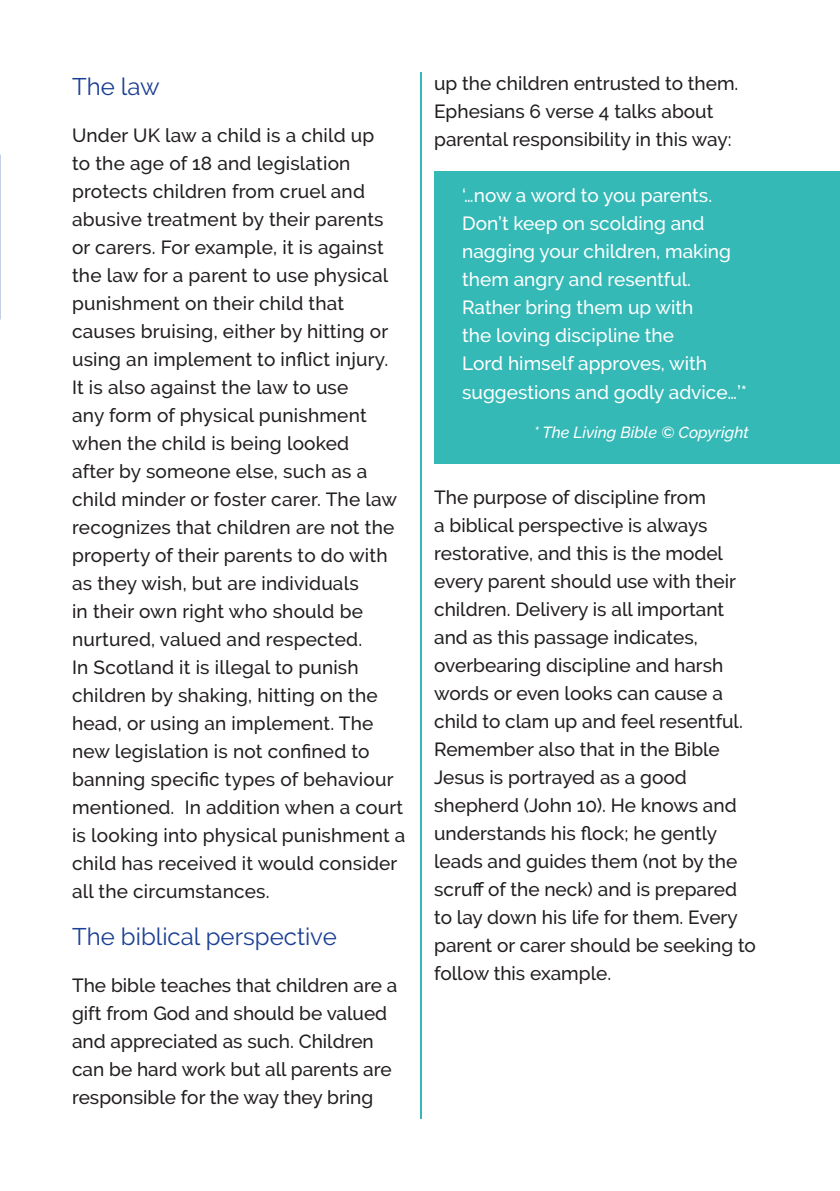
<style>
.page{position:relative;width:840px;height:1191px;background:#fff}
.page>*{position:absolute;margin:0;border:0;box-sizing:border-box;transform-origin:0 0}
.Subheading{font:24px "Raleway";color:#1b3f94}
.Body_copy{font:500 19px/28px "Raleway";color:#231f20}
.White_body_quote{font:500 19px/28px "Raleway";color:#fff}
.Source{font:italic 500 16px "Raleway";color:#fff}
</style>
<div class="page">
<div style="left:434px;top:171px;width:405px;height:292px;background:#34b9b6"></div>
<hr style="left:420px;top:72px;width:2px;height:1047px;background:#34b9b6">
<p class="Subheading" style="left:72px;top:72px;width:89px">The law</p>
<p class="Body_copy" style="left:72px;top:121px;width:335px">Under UK law a child is a child up<br>to the age of 18 and legislation protects children from cruel and abusive treatment by their parents or carers. For example, it is against the law for a parent to use physical punishment on their child that causes bruising, either by hitting or using an implement to inflict injury.<br>It is also against the law to use<br>any form of physical punishment when the child is being looked<br>after by someone else, such as a child minder or foster carer. The law recognizes that children are not the property of their parents to do with as they wish, but are individuals<br>in their own right who should be nurtured, valued and respected.<br>In Scotland it is illegal to punish children by shaking, hitting on the head, or using an implement. The new legislation is not confined to banning specific types of behaviour mentioned. In addition when a court is looking into physical punishment a child has received it would consider all the circumstances.</p>
<p class="Subheading" style="left:72px;top:922px;width:266px">The biblical perspective</p>
<p class="Body_copy" style="left:72px;top:971px;width:326px">The bible teaches that children are a gift from God and should be valued and appreciated as such. Children can be hard work but all parents are responsible for the way they bring</p>
<p class="Body_copy" style="left:434px;top:69px;width:305px">up the children entrusted to them.<br>Ephesians 6 verse 4 talks about parental responsibility in this way:</p>
<p class="White_body_quote" style="left:462px;top:182px;width:286px">‘…now a word to you parents.<br>Don’t keep on scolding and nagging your children, making them angry and resentful.<br>Rather bring them up with<br>the loving discipline the<br>Lord himself approves, with suggestions and godly advice…’*</p>
<p class="Source" style="left:533px;top:422px;width:216px">* The Living Bible © Copyright</p>
<p class="Body_copy" style="left:434px;top:483px;width:323px">The purpose of discipline from<br>a biblical perspective is always restorative, and this is the model every parent should use with their children. Delivery is all important and as this passage indicates, overbearing discipline and harsh words or even looks can cause a child to clam up and feel resentful.<br>Remember also that in the Bible<br>Jesus is portrayed as a good shepherd (John 10). He knows and understands his flock; he gently leads and guides them (not by the scruff of the neck) and is prepared to lay down his life for them. Every parent or carer should be seeking to follow this example.</p>
</div>
